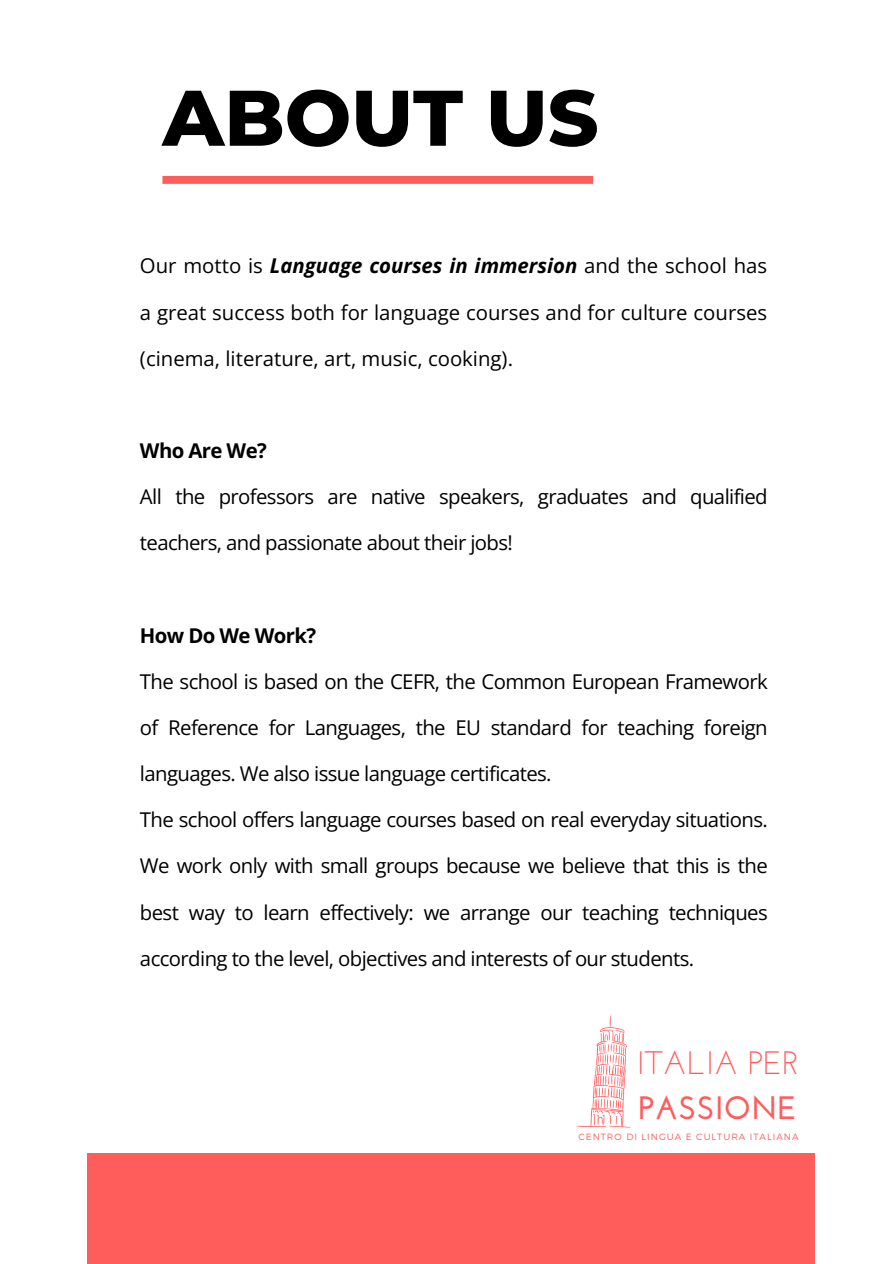
<style>
.page{position:relative;width:894px;height:1264px;background:#fff}
.page>*{position:absolute;margin:0;border:0;box-sizing:border-box;transform-origin:0 0}
.t1{font:800 78.6px "Montserrat";color:#000}
.t2{font:32.4px/44.8px "Josefin Sans";color:#ff5c5c}
.t3{font:20.4px "Open Sans";letter-spacing:-.03em;color:#000}
.t4{font:20.4px "Open Sans";color:#000}
.t5{font:italic 700 20.4px "Open Sans";color:#000}
.t6{font:700 20.4px "Open Sans";letter-spacing:-.03em;color:#000}
.t7{font:300 9px "Montserrat";letter-spacing:.11em;color:#ff5c5c}
.s1{font-weight:400;font-style:normal}
.s2{font-weight:700}
</style>
<div class="page">
<div style="left:87px;top:1153px;width:727px;height:110px;background:#ff5c5c"></div>
<div style="left:162px;top:176px;width:431px;height:8px;background:#ff5c5c"></div>
<svg style="left:576px;top:1015px;width:52px;height:112px"></svg>
<h1 class="t1" style="left:162px;top:70px;width:437px">ABOUT US</h1>
<p class="t5" style="left:140px;top:252px;width:628px"><span class="s1">Our motto is</span> Language courses in immersion <span class="s1">and the school has</span></p>
<p class="t4" style="left:140px;top:298px;width:628px">a great success both for language courses and for culture courses</p>
<p class="t4" style="left:140px;top:344px;width:374px">(cinema, literature, art, music, cooking).</p>
<h3 class="t6" style="left:140px;top:436px;width:128px">Who Are We?</h3>
<h3 class="t3" style="left:140px;top:482px;width:629px">All the professors are native speakers, graduates and qualified</h3>
<h3 class="t3" style="left:140px;top:528px;width:374px">teachers, and passionate about their jobs!</h3>
<h3 class="t6" style="left:140px;top:621px;width:177px">How Do We Work?</h3>
<h3 class="t3" style="left:140px;top:667px;width:629px">The school is based on the CEFR, the Common European Framework</h3>
<h3 class="t3" style="left:140px;top:713px;width:629px">of Reference for Languages, the EU standard for teaching foreign</h3>
<h3 class="t3" style="left:140px;top:759px;width:413px">languages. We also issue language certificates.</h3>
<h3 class="t3" style="left:140px;top:805px;width:629px">The school offers language courses based on real everyday situations.</h3>
<h3 class="t3" style="left:140px;top:851px;width:629px">We work only with small groups because we believe that this is the</h3>
<h3 class="t3" style="left:140px;top:897px;width:629px">best way to learn effectively: we arrange our teaching techniques</h3>
<h3 class="t3" style="left:140px;top:943px;width:555px">according to the level, objectives and interests of our students.</h3>
<h3 class="t2" style="left:636px;top:1043px;width:163px">ITALIA PER<br><span class="s2">PASSIONE</span></h3>
<p class="t7" style="left:578px;top:1130px;width:222px">CENTRO DI LINGUA E CULTURA ITALIANA</p>
</div>
